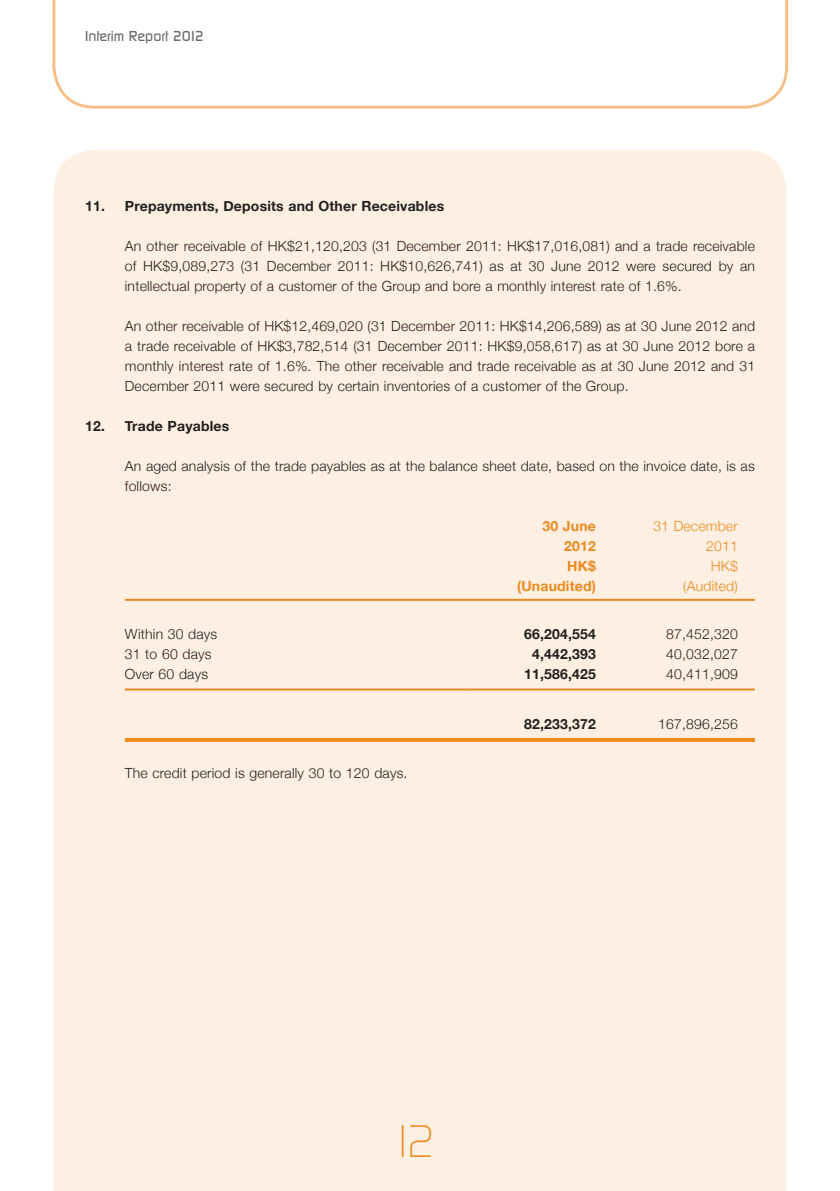
<style>
.page{position:relative;width:840px;height:1191px;background:#fff}
.page>*{position:absolute;margin:0;border:0;box-sizing:border-box;transform-origin:0 0}
.t1{font:300 44px "Dicot";color:#ed891d}
.Notes{font:300 14px/20px "Helvetica Neue";letter-spacing:.015em;color:#231f20;text-align:justify}
.Notes_HD1{font:700 14px "Helvetica Neue";letter-spacing:.015em;color:#231f20}
.Notes-2{font:700 14px "Helvetica Neue";letter-spacing:.015em;color:#231f20}
.Notes-3{font:300 14px "Helvetica Neue";letter-spacing:.015em;color:#ed891d}
.Notes-4{font:700 14px "Helvetica Neue";letter-spacing:.015em;color:#ed891d}
.t2{font:500 14px "Dicot";color:#6c6d70}
</style>
<div class="page">
<div style="left:54px;top:150px;width:732px;height:1041px;background:#fdf0e2"></div>
<svg style="left:52px;top:0;width:735px;height:109px"></svg>
<hr style="left:125px;top:599px;width:346px;height:2px;background:#ed891d">
<hr style="left:471px;top:599px;width:141px;height:2px;background:#ed891d">
<hr style="left:612px;top:599px;width:142px;height:2px;background:#ed891d">
<hr style="left:125px;top:688px;width:346px;height:2px;background:#ed891d">
<hr style="left:471px;top:688px;width:141px;height:2px;background:#ed891d">
<hr style="left:612px;top:688px;width:142px;height:2px;background:#ed891d">
<svg style="left:125px;top:738px;width:346px;height:4px"></svg>
<svg style="left:471px;top:738px;width:141px;height:4px"></svg>
<svg style="left:612px;top:738px;width:142px;height:4px"></svg>
<p class="t2" style="left:85px;top:29px;width:120px">Interim Report 2012</p>
<p class="Notes_HD1" style="left:85px;top:197px;width:360px">11. Prepayments, Deposits and Other Receivables</p>
<p class="Notes" style="left:125px;top:236px;width:631px">An other receivable of HK$21,120,203 (31 December 2011: HK$17,016,081) and a trade receivable of HK$9,089,273 (31 December 2011: HK$10,626,741) as at 30 June 2012 were secured by an intellectual property of a customer of the Group and bore a monthly interest rate of 1.6%.</p>
<p class="Notes" style="left:125px;top:316px;width:631px">An other receivable of HK$12,469,020 (31 December 2011: HK$14,206,589) as at 30 June 2012 and a trade receivable of HK$3,782,514 (31 December 2011: HK$9,058,617) as at 30 June 2012 bore a monthly interest rate of 1.6%. The other receivable and trade receivable as at 30 June 2012 and 31<br>December 2011 were secured by certain inventories of a customer of the Group.</p>
<p class="Notes_HD1" style="left:85px;top:417px;width:146px">12. Trade Payables</p>
<p class="Notes" style="left:125px;top:456px;width:631px">An aged analysis of the trade payables as at the balance sheet date, based on the invoice date, is as follows:</p>
<p class="Notes-4" style="left:542px;top:517px;width:55px">30 June</p>
<p class="Notes-4" style="left:564px;top:537px;width:33px">2012</p>
<p class="Notes-3" style="left:653px;top:517px;width:86px">31 December</p>
<p class="Notes-3" style="left:705px;top:537px;width:33px">2011</p>
<p class="Notes-4" style="left:567px;top:557px;width:30px">HK$</p>
<p class="Notes-3" style="left:710px;top:557px;width:29px">HK$</p>
<p class="Notes-4" style="left:516px;top:577px;width:80px">(Unaudited)</p>
<p class="Notes-3" style="left:682px;top:577px;width:56px">(Audited)</p>
<p class="Notes" style="left:125px;top:624px;width:94px">Within 30 days</p>
<p class="Notes-2" style="left:524px;top:625px;width:73px">66,204,554</p>
<p class="Notes" style="left:665px;top:624px;width:73px">87,452,320</p>
<p class="Notes" style="left:125px;top:644px;width:88px">31 to 60 days</p>
<p class="Notes-2" style="left:532px;top:645px;width:65px">4,442,393</p>
<p class="Notes" style="left:665px;top:644px;width:73px">40,032,027</p>
<p class="Notes" style="left:125px;top:664px;width:85px">Over 60 days</p>
<p class="Notes-2" style="left:524px;top:665px;width:73px">11,586,425</p>
<p class="Notes" style="left:665px;top:664px;width:73px">40,411,909</p>
<p class="Notes-2" style="left:524px;top:715px;width:73px">82,233,372</p>
<p class="Notes" style="left:657px;top:713px;width:81px">167,896,256</p>
<p class="Notes" style="left:125px;top:763px;width:284px">The credit period is generally 30 to 120 days.</p>
<h1 class="t1" style="left:388px;top:1120px;width:49px">12</h1>
</div>
